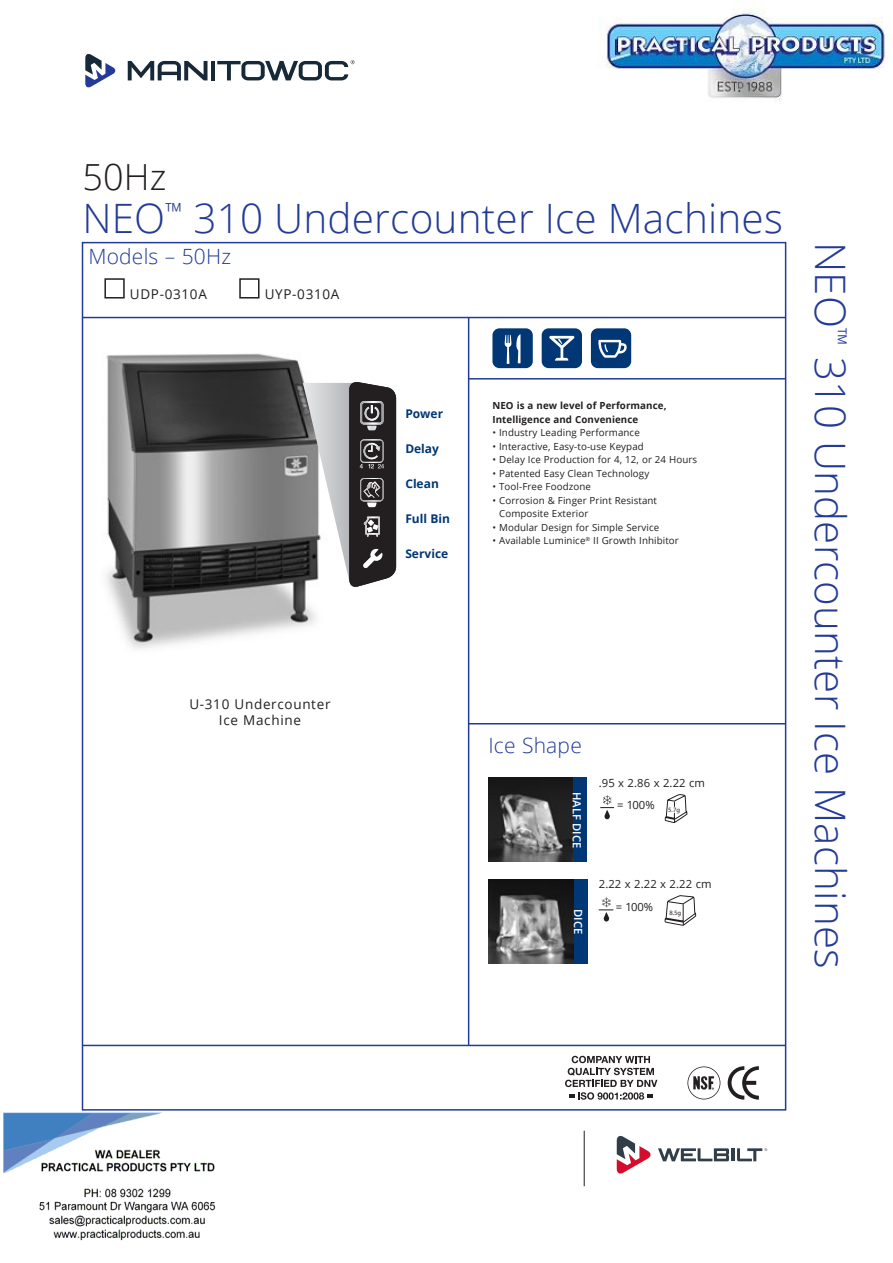
<style>
.page{position:relative;width:893px;height:1263px;background:#fff}
.page>*{position:absolute;margin:0;border:0;box-sizing:border-box;transform-origin:0 0}
.t1{font:300 42px "Open Sans";letter-spacing:.005em;color:#233b96}
.t2{font:300 40.5px "Open Sans";letter-spacing:.005em;color:#233b96}
.t3{font:300 36px "Open Sans";color:#231f20}
.t4{font:300 21px "Open Sans";letter-spacing:.01em;color:#233b96}
.t5{font:13.5px/16.2px "Open Sans";letter-spacing:.05em;color:#231f20;text-align:center}
.t6{font:700 12px "Open Sans";color:#013775}
.t7{font:11.25px/22.5px "Open Sans";letter-spacing:.01em;color:#231f20;text-align:center}
.t8{font:600 11.25px "Open Sans";color:#fff}
.t9{font:9.75px/13.5px "Open Sans";letter-spacing:.01em;color:#231f20}
.t10{font:700 9.75px/13.5px "Open Sans";letter-spacing:.01em;color:#231f20}
.t11{font:6.6px "Myriad Pro";color:#231f20}
</style>
<div class="page">
<svg style="left:85px;top:54px;width:31px;height:33px"></svg>
<svg style="left:128px;top:61px;width:79px;height:19px"></svg>
<hr style="left:211px;top:61px;width:4px;height:19px;background:#172938">
<svg style="left:217px;top:60px;width:138px;height:20px"></svg>
<hr style="left:584px;top:1131px;width:1px;height:55px;background:#231f20">
<svg style="left:658px;top:1148px;width:109px;height:13px"></svg>
<svg style="left:617px;top:1136px;width:34px;height:37px"></svg>
<img style="left:488px;top:778px;width:85px;height:84px">
<div style="left:573px;top:778px;width:14px;height:84px;background:#013775"></div>
<svg style="left:602px;top:796px;width:12px;height:23px"></svg>
<svg style="left:665px;top:794px;width:22px;height:29px"></svg>
<img style="left:488px;top:879px;width:86px;height:84px">
<div style="left:574px;top:879px;width:14px;height:84px;background:#013775"></div>
<svg style="left:599px;top:897px;width:14px;height:24px"></svg>
<svg style="left:665px;top:895px;width:31px;height:31px"></svg>
<hr style="left:468px;top:317px;width:1px;height:728px;background:#233b96">
<hr style="left:82px;top:317px;width:703px;height:1px;background:#233b96">
<hr style="left:83px;top:1045px;width:702px;height:1px;background:#233b96">
<hr style="left:469px;top:723px;width:316px;height:1px;background:#233b96">
<hr style="left:469px;top:378px;width:316px;height:2px;background:#233b96">
<div style="left:104px;top:278px;width:21px;height:20px;border:2px solid #231f20"></div>
<div style="left:239px;top:278px;width:20px;height:20px;border:2px solid #231f20"></div>
<div style="left:542px;top:328px;width:40px;height:40px;background:#013775;border-radius:7px"></div>
<svg style="left:549px;top:336px;width:26px;height:25px"></svg>
<div style="left:591px;top:328px;width:40px;height:40px;background:#013775;border-radius:7px"></div>
<svg style="left:598px;top:340px;width:29px;height:18px"></svg>
<div style="left:492px;top:328px;width:41px;height:40px;background:#013775;border-radius:7px"></div>
<svg style="left:505px;top:334px;width:15px;height:30px"></svg>
<img style="left:106px;top:353px;width:210px;height:296px">
<svg style="left:303px;top:381px;width:93px;height:208px"></svg>
<svg style="left:728px;top:1066px;width:31px;height:34px"></svg>
<svg style="left:687px;top:1066px;width:33px;height:33px"></svg>
<svg style="left:565px;top:1056px;width:92px;height:44px"></svg>
<img style="left:3px;top:1112px;width:213px;height:129px">
<img style="left:600px;top:8px;width:285px;height:93px">
<h3 class="t3" style="left:82px;top:152px;width:86px">50Hz</h3>
<h2 class="t2" style="left:82px;top:191px;width:702px">NEO<sup>™</sup> 310 Undercounter Ice Machines</h2>
<h3 class="t4" style="left:88px;top:241px;width:144px">Models – 50Hz</h3>
<h1 class="t1" style="left:859px;top:242px;width:728px;rotate:90deg">NEO<sup>™</sup> 310 Undercounter Ice Machines</h1>
<h3 class="t5" style="left:130px;top:285px;width:78px">UDP-0310A</h3>
<h3 class="t5" style="left:265px;top:285px;width:76px">UYP-0310A</h3>
<p class="t10" style="left:492px;top:399px;width:176px">NEO is a new level of Performance,<br>Intelligence and Convenience</p>
<p class="t9" style="left:492px;top:426px;width:149px">• Industry Leading Performance</p>
<p class="t9" style="left:492px;top:439px;width:153px">• Interactive, Easy-to-use Keypad</p>
<p class="t9" style="left:492px;top:453px;width:206px">• Delay Ice Production for 4, 12, or 24 Hours</p>
<p class="t9" style="left:492px;top:466px;width:158px">• Patented Easy Clean Technology</p>
<p class="t9" style="left:492px;top:480px;width:100px">• Tool-Free Foodzone</p>
<p class="t9" style="left:499px;top:493px;width:159px;text-indent:-7px">• Corrosion &amp; Finger Print Resistant<br>Composite Exterior</p>
<p class="t9" style="left:492px;top:520px;width:168px">• Modular Design for Simple Service</p>
<p class="t9" style="left:492px;top:534px;width:188px">• Available Luminice<sup>®</sup> II Growth Inhibitor</p>
<p class="t6" style="left:405px;top:406px;width:39px">Power</p>
<p class="t6" style="left:405px;top:440px;width:35px">Delay</p>
<p class="t6" style="left:405px;top:475px;width:35px">Clean</p>
<p class="t6" style="left:405px;top:510px;width:46px">Full Bin</p>
<p class="t6" style="left:405px;top:545px;width:44px">Service</p>
<h3 class="t5" style="left:189px;top:695px;width:143px">U-310 Undercounter<br>Ice Machine</h3>
<h3 class="t4" style="left:488px;top:731px;width:95px">Ice Shape</h3>
<p class="t7" style="left:599px;top:771px;width:108px">.95 x 2.86 x 2.22 cm = 100% <sub>5.7g</sub></p>
<p class="t8" style="left:585px;top:792px;width:58px;rotate:90deg">HALF DICE</p>
<p class="t7" style="left:616px;top:872px;width:97px;text-align:left;text-indent:-17px">2.22 x 2.22 x 2.22 cm = 100%</p>
<p class="t11" style="left:669px;top:908px;width:13px">8.5g</p>
<p class="t8" style="left:586px;top:909px;width:27px;rotate:90deg">DICE</p>
</div>
